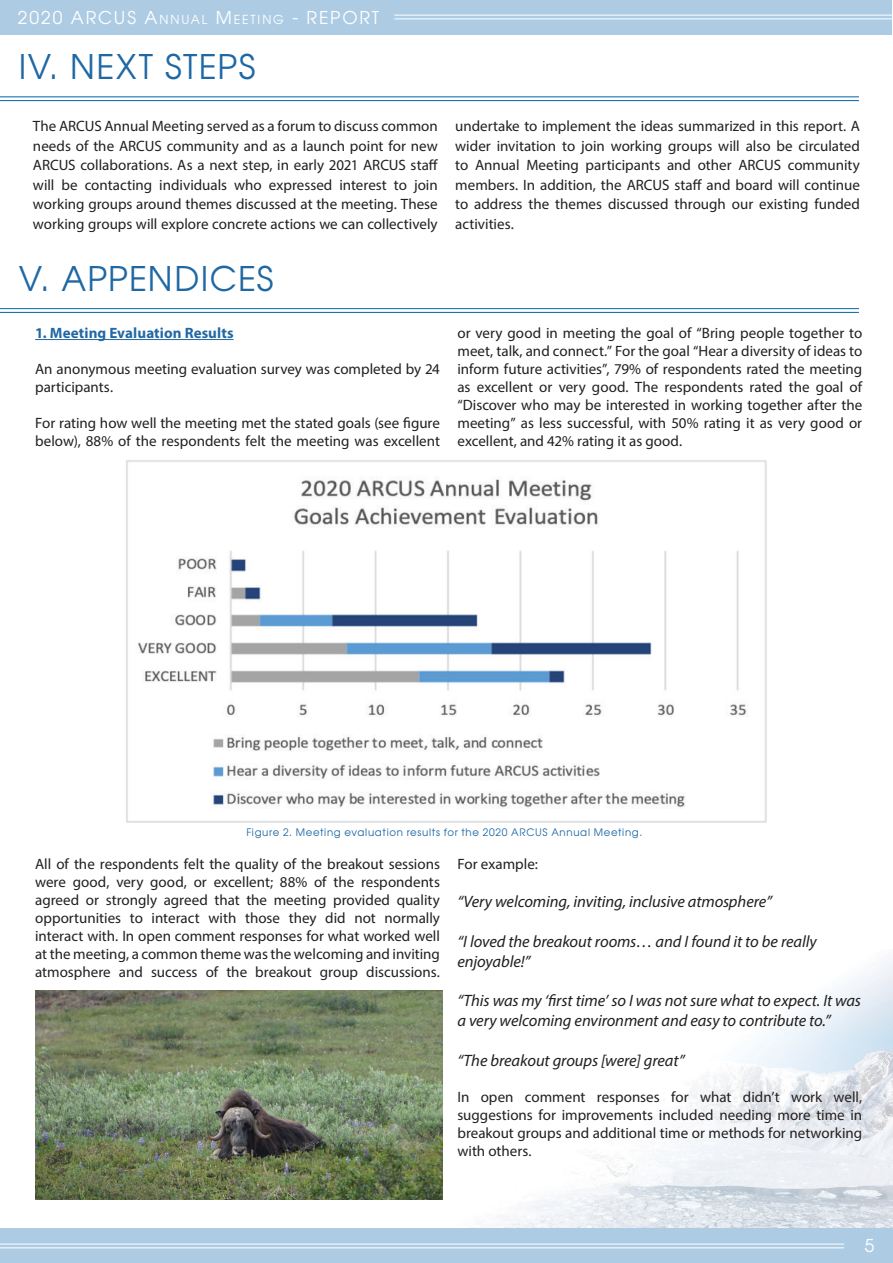
<style>
.page{position:relative;width:893px;height:1263px;background:#fff}
.page>*{position:absolute;margin:0;border:0;box-sizing:border-box;transform-origin:0 0}
.Head_1{font:34.5px "Avillar";letter-spacing:.04em;color:#1f68a4}
.Tagline{font:18px "Avillar";letter-spacing:.105em;color:#fff}
.t1{font:18px "Avillar";color:#fff}
.Body{font:italic 16.5px/19.8px "Myriad Pro";letter-spacing:-.005em;color:#231f20}
.Body-2{font:15px/18px "Myriad Pro";color:#231f20;text-align:justify}
.Body-3{font:700 15px "Myriad Pro";letter-spacing:.005em;color:#2269a4}
.Tagline-2{font:12.6px "Avillar";color:#fff}
.Head_1-2{font:10.5px "Avillar";letter-spacing:.065em;color:#1f68a4}
.s1{font-size:12.6px}
.s2{font-size:18px}
</style>
<div class="page">
<img style="left:448px;top:959px;width:445px;height:270px">
<img style="left:126px;top:460px;width:641px;height:362px">
<div style="left:0;top:0;width:892px;height:34px;background:#adcce4"></div>
<hr style="left:394px;top:15px;width:499px;height:1px;background:#fff">
<hr style="left:394px;top:19px;width:499px;height:1px;background:#fff">
<div style="left:0;top:1229px;width:893px;height:34px;background:#adcce4"></div>
<hr style="left:0;top:1244px;width:844px;height:1px;background:#fff">
<hr style="left:0;top:1247px;width:844px;height:1px;background:#fff">
<hr style="left:0;top:308px;width:859px;height:1px;background:#0066a4">
<hr style="left:0;top:312px;width:859px;height:1px;background:#0066a4">
<hr style="left:35px;top:339px;width:199px;height:1px;background:#2269a4">
<hr style="left:0;top:96px;width:859px;height:1px;background:#0066a4">
<hr style="left:0;top:100px;width:859px;height:1px;background:#0066a4">
<img style="left:35px;top:990px;width:407px;height:209px">
<p class="Tagline" style="left:18px;top:6px;width:152px">2020 ARCUS A<span class="s1">NNUAL</span></p>
<p class="Tagline-2" style="left:216px;top:11px;width:28px"><span class="s2">M</span>EETING</p>
<p class="Tagline" style="left:292px;top:6px;width:88px">- REPORT</p>
<p class="Head_1" style="left:19px;top:44px;width:238px">IV. NEXT STEPS</p>
<p class="Body-2" style="left:33px;top:116px;width:407px;line-height:19.5px">The ARCUS Annual Meeting served as a forum to discuss common needs of the ARCUS community and as a launch point for new ARCUS collaborations. As a next step, in early 2021 ARCUS staff will be contacting individuals who expressed interest to join working groups around themes discussed at the meeting. These working groups will explore concrete actions we can collectively</p>
<p class="Body-2" style="left:455px;top:116px;width:406px;line-height:19.5px">undertake to implement the ideas summarized in this report. A wider invitation to join working groups will also be circulated to Annual Meeting participants and other ARCUS community members. In addition, the ARCUS staff and board will continue to address the themes discussed through our existing funded activities.</p>
<p class="Head_1" style="left:19px;top:256px;width:256px">V. APPENDICES</p>
<p class="Body-3" style="left:35px;top:323px;width:200px">1. Meeting Evaluation Results</p>
<p class="Body-2" style="left:35px;top:360px;width:406px">An anonymous meeting evaluation survey was completed by 24 participants.</p>
<p class="Body-2" style="left:35px;top:414px;width:406px">For rating how well the meeting met the stated goals (see figure below), 88% of the respondents felt the meeting was excellent</p>
<p class="Body-2" style="left:457px;top:324px;width:406px">or very good in meeting the goal of “Bring people together to meet, talk, and connect.” For the goal “Hear a diversity of ideas to inform future activities”, 79% of respondents rated the meeting as excellent or very good. The respondents rated the goal of “Discover who may be interested in working together after the meeting” as less successful, with 50% rating it as very good or excellent, and 42% rating it as good.</p>
<p class="Head_1-2" style="left:246px;top:825px;width:397px">Figure 2. Meeting evaluation results for the 2020 ARCUS Annual Meeting.</p>
<p class="Body-2" style="left:35px;top:855px;width:406px">All of the respondents felt the quality of the breakout sessions were good, very good, or excellent; 88% of the respondents agreed or strongly agreed that the meeting provided quality opportunities to interact with those they did not normally interact with. In open comment responses for what worked well at the meeting, a common theme was the welcoming and inviting atmosphere and success of the breakout group discussions.</p>
<p class="Body-2" style="left:457px;top:855px;width:82px">For example:</p>
<p class="Body" style="left:457px;top:891px;width:316px">“Very welcoming, inviting, inclusive atmosphere”</p>
<p class="Body" style="left:457px;top:931px;width:361px">“I loved the breakout rooms… and I found it to be really enjoyable!”</p>
<p class="Body" style="left:457px;top:990px;width:405px">“This was my ‘first time’ so I was not sure what to expect. It was a very welcoming environment and easy to contribute to.”</p>
<p class="Body" style="left:457px;top:1050px;width:229px">“The breakout groups [were] great”</p>
<p class="Body-2" style="left:457px;top:1087px;width:406px">In open comment responses for what didn’t work well, suggestions for improvements included needing more time in breakout groups and additional time or methods for networking with others.</p>
<p class="t1" style="left:865px;top:1233px;width:11px">5</p>
</div>
